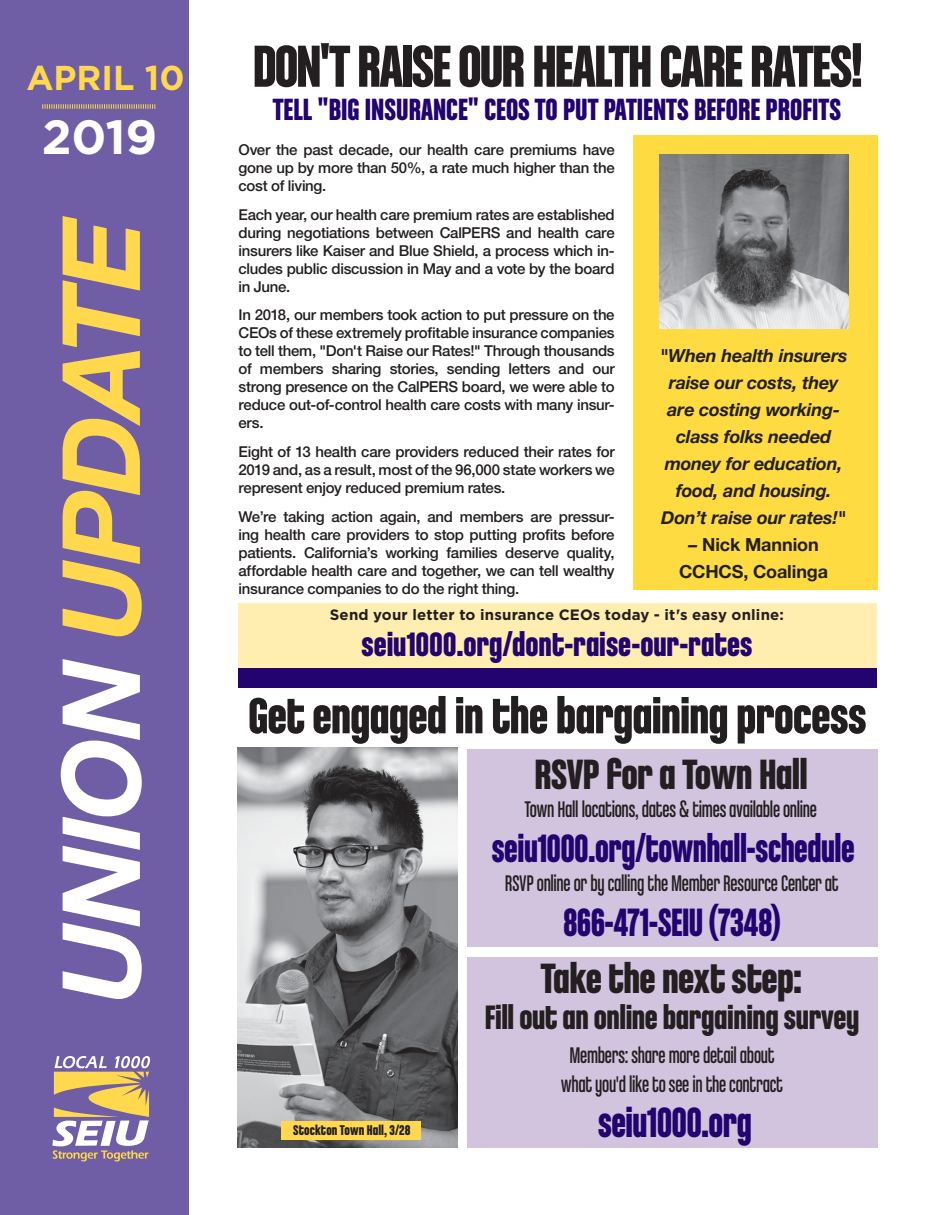
<style>
.page{position:relative;width:945px;height:1215px;background:#fff}
.page>*{position:absolute;margin:0;border:0;box-sizing:border-box;transform-origin:0 0}
.DATE_FRONT_PAGE{font:63px "Chalet Comprime Hong Kong Eighty";letter-spacing:-.03em;color:#231f20}
.DATE_FRONT_PAGE-2{font:54px "Chalet Comprime Hong Kong Eighty";letter-spacing:-.015em;color:#231f20}
.t1{font:700 48px "Gotham";color:#fff}
.DATE_FRONT_PAGE-3{font:45px "Chalet Comprime Hong Kong Eighty";letter-spacing:-.015em;color:#231f20}
.DATE_FRONT_PAGE-4{font:45px "Chalet Comprime Hong Kong Eighty";letter-spacing:-.015em;color:#22036f;scale:.9 1}
.DATE_FRONT_PAGE-5{font:42px "Chalet Comprime Hong Kong Eighty";letter-spacing:-.015em;color:#22036f;scale:.9 1}
.t2{font:36px "Chalet Comprime Hong Kong Eighty";letter-spacing:-.005em;color:#22036f}
.DATE_FRONT_PAGE-6{font:36px "Chalet Comprime Hong Kong Eighty";letter-spacing:-.015em;color:#231f20}
.t3{font:700 34.5px "Gotham";color:#ffd84d}
.t4{font:32.55px "Chalet Comprime Hong Kong Eighty";color:#22036f}
.DATE_FRONT_PAGE-7{font:24px "Chalet Comprime Cologne Eighty";letter-spacing:-.015em;color:#231f20;scale:.9 1}
.t5{font:italic 700 18px/27px "Helvetica Neue";letter-spacing:-.01em;color:#231f20;text-align:center}
.t6{font:700 18px/27px "Helvetica Neue";letter-spacing:-.005em;color:#231f20;text-align:center}
.t7{font:500 15px/18px "Helvetica Neue LT Std";letter-spacing:-.02em;color:#231f20;text-align:justify}
.t8{font:700 15px "Gotham";letter-spacing:.01em;color:#231f20}
.t9{font:15px "Chalet Comprime Hong Kong Eighty";letter-spacing:.005em;color:#231f20}
.s1{font-style:italic}
</style>
<div class="page">
<div style="left:0;top:0;width:189px;height:1215px;background:#6f5da5"></div>
<svg style="left:63px;top:216px;width:79px;height:420px"></svg>
<svg style="left:61px;top:659px;width:81px;height:340px"></svg>
<svg style="left:52px;top:1056px;width:98px;height:105px"></svg>
<svg style="left:42px;top:104px;width:113px;height:5px"></svg>
<div style="left:467px;top:957px;width:411px;height:191px;background:#d2c4df"></div>
<div style="left:467px;top:749px;width:411px;height:198px;background:#d2c4df"></div>
<div style="left:633px;top:135px;width:245px;height:455px;background:#ffdb42"></div>
<div style="left:238px;top:603px;width:640px;height:66px;background:#ffeeb0"></div>
<img style="left:659px;top:154px;width:189px;height:174px">
<div style="left:238px;top:668px;width:640px;height:19px;background:#22036f"></div>
<img style="left:237px;top:747px;width:220px;height:401px">
<div style="left:281px;top:1122px;width:140px;height:18px;background:#ffd84d"></div>
<h3 class="t3" style="left:26px;top:57px;width:160px">APRIL 10</h3>
<h3 class="t1" style="left:42px;top:109px;width:117px">2019</h3>
<p class="DATE_FRONT_PAGE" style="left:253px;top:29px;width:613px">DON'T RAISE OUR HEALTH CARE RATES!</p>
<p class="t4" style="left:273px;top:90px;width:570px">TELL "BIG INSURANCE" CEOS TO PUT PATIENTS BEFORE PROFITS</p>
<p class="t7" style="left:238px;top:140px;width:378px">Over the past decade, our health care premiums have gone up by more than 50%, a rate much higher than the cost of living.</p>
<p class="t7" style="left:238px;top:205px;width:378px">Each year, our health care premium rates are established during negotiations between CalPERS and health care insurers like Kaiser and Blue Shield, a process which in&shy;cludes public discussion in May and a vote by the board in June.</p>
<p class="t7" style="left:238px;top:306px;width:378px">In 2018, our members took action to put pressure on the CEOs of these extremely profitable insurance companies to tell them, "Don't Raise our Rates!" Through thousands of members sharing stories, sending letters and our strong presence on the CalPERS board, we were able to reduce out-of-control health care costs with many insur&shy;ers.</p>
<p class="t7" style="left:238px;top:443px;width:378px">Eight of 13 health care providers reduced their rates for 2019 and, as a result, most of the 96,000 state workers we represent enjoy reduced premium rates.</p>
<p class="t7" style="left:238px;top:508px;width:378px">We’re taking action again, and members are pressur&shy;ing health care providers to stop putting profits before patients. California’s working families deserve quality, affordable health care and together, we can tell wealthy insurance companies to do the right thing.</p>
<p class="t8" style="left:330px;top:606px;width:456px">Send your letter to insurance CEOs today - it's easy online:</p>
<p class="t2" style="left:362px;top:623px;width:392px">seiu1000.org/dont-raise-our-rates</p>
<p class="t5" style="left:660px;top:342px;width:189px">"When health insurers raise our costs, they are costing working&shy;class folks needed money for education, food, and housing.<br>Don’t raise our rates!"</p>
<p class="t6" style="left:679px;top:531px;width:151px"><span class="s1">–</span> Nick Mannion<br>CCHCS, Coalinga</p>
<p class="DATE_FRONT_PAGE-2" style="left:248px;top:684px;width:620px">Get engaged in the bargaining process</p>
<p class="t9" style="left:293px;top:1121px;width:119px">Stockton Town Hall, 3/28</p>
<p class="DATE_FRONT_PAGE-3" style="left:534px;top:748px;width:275px">RSVP for a Town Hall</p>
<p class="DATE_FRONT_PAGE-7" style="left:525px;top:796px;width:326px">Town Hall locations, dates &amp; times available online</p>
<p class="DATE_FRONT_PAGE-5" style="left:492px;top:824px;width:405px">seiu1000.org/townhall-schedule</p>
<p class="DATE_FRONT_PAGE-7" style="left:505px;top:870px;width:372px">RSVP online or by calling the Member Resource Center at</p>
<p class="DATE_FRONT_PAGE-5" style="left:563px;top:898px;width:244px">866-471-SEIU (7348)</p>
<p class="DATE_FRONT_PAGE-3" style="left:541px;top:952px;width:263px">Take the next step:</p>
<p class="DATE_FRONT_PAGE-6" style="left:485px;top:996px;width:376px">Fill out an online bargaining survey</p>
<p class="DATE_FRONT_PAGE-7" style="left:569px;top:1042px;width:229px">Members: share more detail about</p>
<p class="DATE_FRONT_PAGE-7" style="left:561px;top:1071px;width:248px">what you'd like to see in the contract</p>
<p class="DATE_FRONT_PAGE-4" style="left:598px;top:1096px;width:172px">seiu1000.org</p>
</div>
